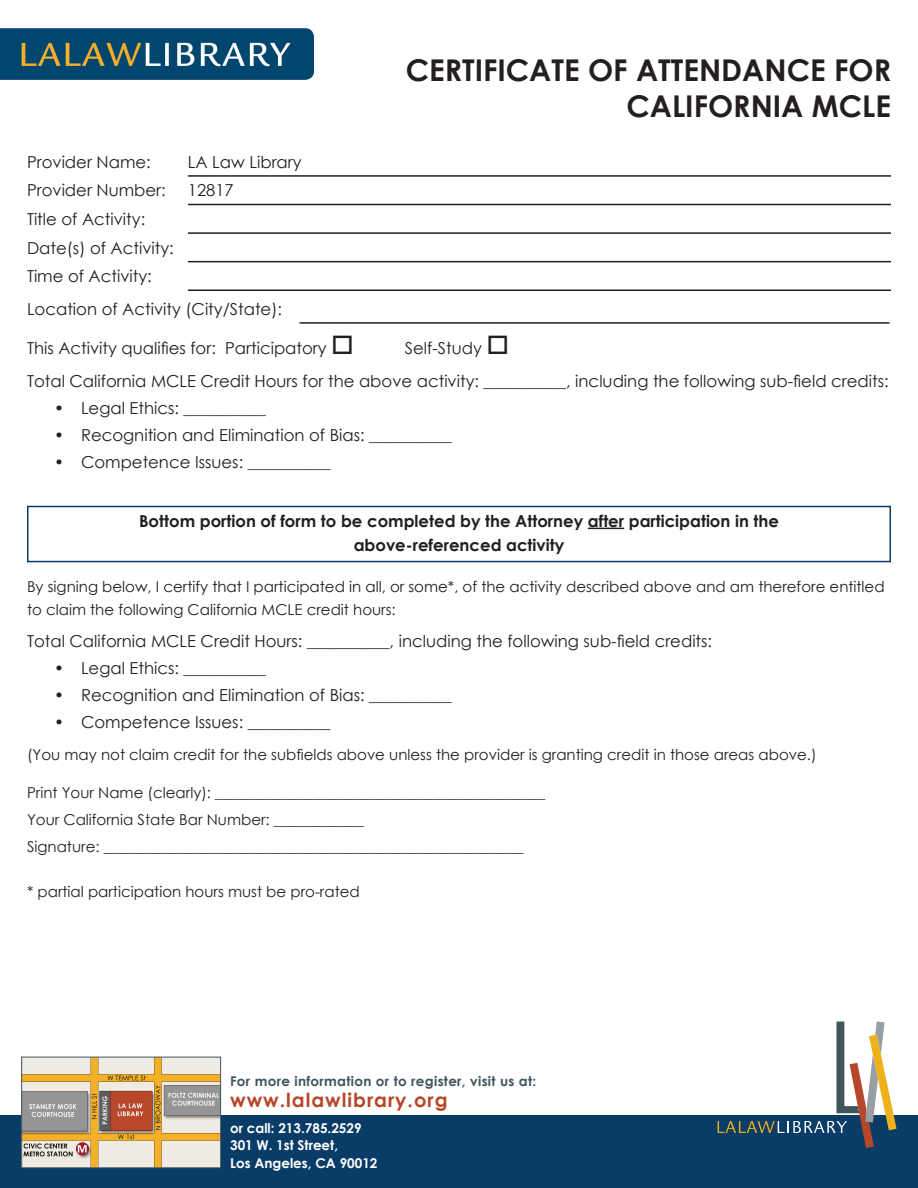
<style>
.page{position:relative;width:918px;height:1188px;background:#fff}
.page>*{position:absolute;margin:0;border:0;box-sizing:border-box;transform-origin:0 0}
.t1{font:700 30px/36px "Century Gothic";color:#231f20;text-align:right}
.t2{font:700 19.5px "Century Gothic";letter-spacing:.05em;color:#b7472a}
.t3{font:16.5px/28.7px "Century Gothic";color:#231f20}
.t4{font:700 16.5px/24px "Century Gothic";color:#231f20;text-align:center}
.t5{font:15px/27px "Century Gothic";color:#231f20}
.t6{font:700 13.5px/18px "Century Gothic";color:#fff}
.t7{font:700 13.5px "Century Gothic";letter-spacing:.025em;color:#41555f}
</style>
<div class="page">
<div style="left:1px;top:1116px;width:917px;height:72px;background:#0a3c68"></div>
<svg style="left:718px;top:1022px;width:179px;height:126px"></svg>
<img style="left:23px;top:1059px;width:196px;height:107px">
<div style="left:21px;top:1057px;width:200px;height:111px;border:1px solid #41555f"></div>
<img style="left:0;top:28px;width:314px;height:52px">
<hr style="left:188px;top:175px;width:703px;height:2px;background:#231f20">
<hr style="left:188px;top:204px;width:703px;height:1px;background:#231f20">
<hr style="left:188px;top:232px;width:703px;height:2px;background:#231f20">
<hr style="left:188px;top:261px;width:703px;height:1px;background:#231f20">
<hr style="left:188px;top:289px;width:703px;height:2px;background:#231f20">
<hr style="left:299px;top:322px;width:591px;height:2px;background:#231f20">
<hr style="left:588px;top:528px;width:36px;height:1px;background:#231f20">
<div style="left:27px;top:506px;width:864px;height:56px;border:2px solid #0a3c68"></div>
<h1 class="t1" style="left:406px;top:50px;width:487px">CERTIFICATE OF ATTENDANCE FOR<br>CALIFORNIA MCLE</h1>
<p class="t3" style="left:27px;top:147px;width:125px">Provider Name:</p>
<p class="t3" style="left:188px;top:147px;width:115px">LA Law Library</p>
<p class="t3" style="left:27px;top:176px;width:140px">Provider Number:</p>
<p class="t3" style="left:188px;top:176px;width:47px">12817</p>
<p class="t3" style="left:27px;top:204px;width:148px">Title of Activity:<br>Date(s) of Activity:<br>Time of Activity:</p>
<p class="t3" style="left:27px;top:294px;width:257px">Location of Activity (City/State):</p>
<p class="t3" style="left:27px;top:334px;width:329px">This Activity qualifies for: Participatory □</p>
<p class="t3" style="left:27px;top:331px;width:863px;line-height:33.3px;text-align:center">Self-Study □<br>Total California MCLE Credit Hours for the above activity: __________, including the following sub-field credits:</p>
<p class="t3" style="left:54px;top:394px;width:214px">• Legal Ethics: __________</p>
<p class="t3" style="left:54px;top:421px;width:399px">• Recognition and Elimination of Bias: __________</p>
<p class="t3" style="left:54px;top:448px;width:278px">• Competence Issues: __________</p>
<p class="t4" style="left:139px;top:508px;width:641px">Bottom portion of form to be completed by the Attorney after participation in the above-referenced activity</p>
<p class="t5" style="left:27px;top:575px;width:859px;line-height:22.5px">By signing below, I certify that I participated in all, or some*, of the activity described above and am therefore entitled to claim the following California MCLE credit hours:</p>
<p class="t3" style="left:27px;top:626px;width:687px">Total California MCLE Credit Hours: __________, including the following sub-field credits:</p>
<p class="t3" style="left:54px;top:653px;width:214px">• Legal Ethics: __________</p>
<p class="t3" style="left:54px;top:680px;width:399px">• Recognition and Elimination of Bias: __________</p>
<p class="t3" style="left:54px;top:707px;width:278px">• Competence Issues: __________</p>
<p class="t5" style="left:27px;top:741px;width:791px">(You may not claim credit for the subfields above unless the provider is granting credit in those areas above.)</p>
<p class="t5" style="left:27px;top:778px;width:520px">Print Your Name (clearly): ____________________________________________<br>Your California State Bar Number: ____________<br>Signature: ________________________________________________________</p>
<p class="t5" style="left:27px;top:877px;width:334px">* partial participation hours must be pro-rated</p>
<p class="t7" style="left:230px;top:1071px;width:308px">For more information or to register, visit us at:</p>
<p class="t2" style="left:230px;top:1085px;width:219px">www.lalawlibrary.org</p>
<p class="t6" style="left:230px;top:1118px;width:149px">or call: 213.785.2529<br>301 W. 1st Street,<br>Los Angeles, CA 90012</p>
</div>
